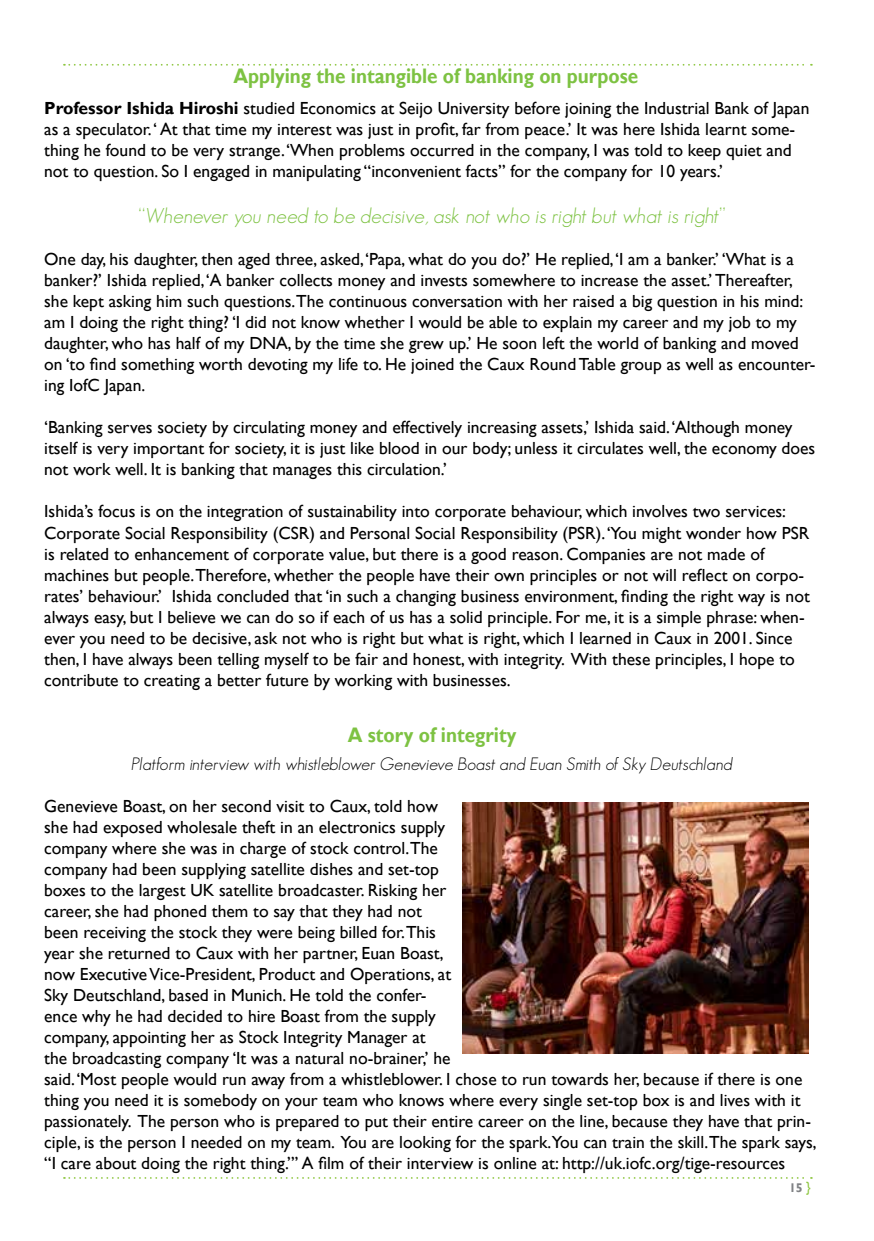
<style>
.page{position:relative;width:874px;height:1241px;background:#fff}
.page>*{position:absolute;margin:0;border:0;box-sizing:border-box;transform-origin:0 0}
.t1{font:italic 300 21px "Geosans";color:#7dc242}
.t2{font:700 21px "Gill Sans";color:#7dc242;scale:.9 1}
.t3{font:17.5px/21px "Gill Sans";color:#000}
.t4{font:italic 300 17.5px "Geosans";color:#000}
.t5{font:700 12.6px "Gill Sans";color:#808285}
.s1{font-weight:700}
.s2{font-weight:400;font-size:14px;color:#8dc63f}
</style>
<div class="page">
<svg style="left:64px;top:64px;width:747px;height:2px"></svg>
<svg style="left:64px;top:1177px;width:747px;height:1px"></svg>
<img style="left:462px;top:802px;width:346px;height:251px">
<p class="t2" style="left:233px;top:63px;width:451px">Applying the intangible of banking on purpose</p>
<p class="t3" style="left:44px;top:98px;width:766px"><span class="s1">Professor Ishida Hiroshi</span> studied Economics at Seijo University before joining the Industrial Bank of Japan as a speculator. ‘ At that time my interest was just in profit, far from peace.’ It was here Ishida learnt some&shy;thing he found to be very strange. ‘When problems occurred in the company, I was told to keep quiet and not to question. So I engaged in manipulating “inconvenient facts” for the company for 10 years.’</p>
<p class="t1" style="left:138px;top:204px;width:588px">‘‘Whenever you need to be decisive, ask not who is right but what is right’’</p>
<p class="t3" style="left:44px;top:249px;width:772px">One day, his daughter, then aged three, asked, ‘Papa, what do you do?’ He replied, ‘I am a banker.’ ‘What is a banker?’ Ishida replied, ‘A banker collects money and invests somewhere to increase the asset.’ Thereafter, she kept asking him such questions.The continuous conversation with her raised a big question in his mind: am I doing the right thing? ‘I did not know whether I would be able to explain my career and my job to my daughter, who has half of my DNA, by the time she grew up.’ He soon left the world of banking and moved on ‘to find something worth devoting my life to. He joined the Caux Round Table group as well as encounter&shy;ing IofC Japan.</p>
<p class="t3" style="left:44px;top:417px;width:772px">‘Banking serves society by circulating money and effectively increasing assets,’ Ishida said. ‘Although money itself is very important for society, it is just like blood in our body; unless it circulates well, the economy does not work well. It is banking that manages this circulation.’</p>
<p class="t3" style="left:44px;top:501px;width:766px">Ishida’s focus is on the integration of sustainability into corporate behaviour, which involves two services:<br>Corporate Social Responsibility (CSR) and Personal Social Responsibility (PSR). ‘You might wonder how PSR is related to enhancement of corporate value, but there is a good reason. Companies are not made of machines but people.Therefore, whether the people have their own principles or not will reflect on corpo&shy;rates’ behaviour.’ Ishida concluded that ‘in such a changing business environment, finding the right way is not always easy, but I believe we can do so if each of us has a solid principle. For me, it is a simple phrase: when&shy;ever you need to be decisive, ask not who is right but what is right, which I learned in Caux in 2001. Since then, I have always been telling myself to be fair and honest, with integrity. With these principles, I hope to contribute to creating a better future by working with businesses.</p>
<p class="t2" style="left:347px;top:722px;width:189px">A story of integrity</p>
<p class="t4" style="left:131px;top:753px;width:602px">Platform interview with whistleblower Genevieve Boast and Euan Smith of Sky Deutschland</p>
<p class="t3" style="left:44px;top:795px;width:773px">Genevieve Boast, on her second visit to Caux, told how<br>she had exposed wholesale theft in an electronics supply<br>company where she was in charge of stock control.The<br>company had been supplying satellite dishes and set-top<br>boxes to the largest UK satellite broadcaster. Risking her<br>career, she had phoned them to say that they had not<br>been receiving the stock they were being billed for.This<br>year she returned to Caux with her partner, Euan Boast,<br>now Executive Vice-President, Product and Operations, at<br>Sky Deutschland, based in Munich. He told the confer-<br>ence why he had decided to hire Boast from the supply<br>company, appointing her as Stock Integrity Manager at<br>the broadcasting company ‘It was a natural no-brainer,’ he<br>said. ‘Most people would run away from a whistleblower. I chose to run towards her, because if there is one thing you need it is somebody on your team who knows where every single set-top box is and lives with it passionately. The person who is prepared to put their entire career on the line, because they have that prin&shy;ciple, is the person I needed on my team. You are looking for the spark.You can train the skill.The spark says, “I care about doing the right thing.’’’ A film of their interview is online at: http://uk.iofc.org/tige-resources</p>
<p class="t5" style="left:788px;top:1180px;width:23px">15 <span class="s2">}</span></p>
</div>
